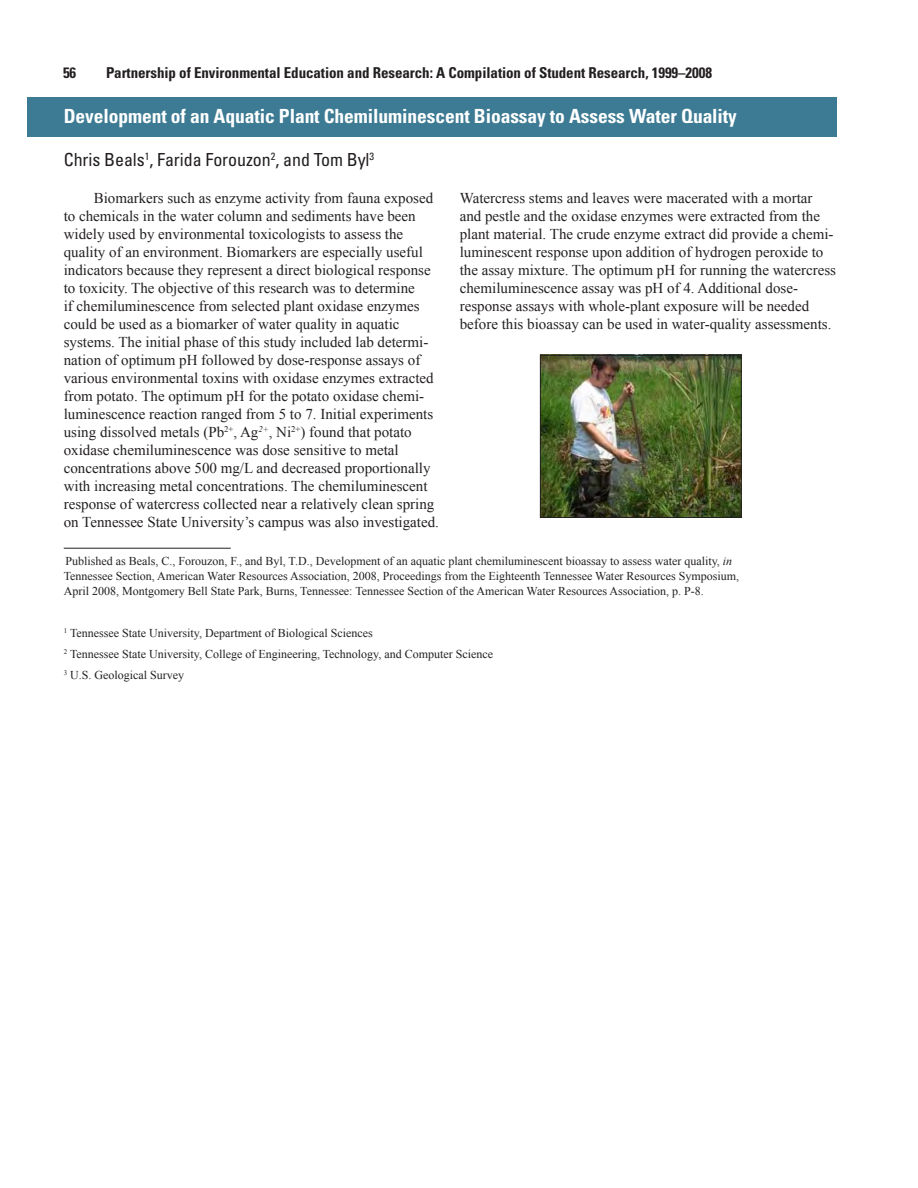
<style>
.page{position:relative;width:918px;height:1188px;background:#fff}
.page>*{position:absolute;margin:0;border:0;box-sizing:border-box;transform-origin:0 0}
.Heading_2{font:700 condensed 19.5px "Univers";letter-spacing:-.005em;color:#fff}
.Heading_2-2{font:condensed 18px "Univers";letter-spacing:-.005em;color:#231f20}
.Body_Text{font:15px/18px "Times New Roman";color:#231f20}
.t1{font:700 condensed 15px "Univers";letter-spacing:-.005em;color:#231f20}
.Footnote{font:12px/15px "Times New Roman";color:#231f20}
.s1{font-style:italic}
</style>
<div class="page">
<div style="left:27px;top:97px;width:810px;height:39px;background:#3c7b93"></div>
<img style="left:542px;top:357px;width:198px;height:159px">
<div style="left:540px;top:355px;width:202px;height:163px;border:1px solid #231f20"></div>
<hr style="left:64px;top:548px;width:167px;height:1px;background:#231f20">
<p class="t1" style="left:63px;top:63px;width:15px">56</p>
<p class="t1" style="left:106px;top:63px;width:608px">Partnership of Environmental Education and Research: A Compilation of Student Research, 1999–2008</p>
<p class="Heading_2" style="left:64px;top:104px;width:675px">Development of an Aquatic Plant Chemiluminescent Bioassay to Assess Water Quality</p>
<p class="Heading_2-2" style="left:64px;top:149px;width:312px">Chris Beals<sup>1</sup>, Farida Forouzon<sup>2</sup>, and Tom Byl<sup>3</sup></p>
<p class="Body_Text" style="left:64px;top:189px;width:377px;text-indent:30px">Biomarkers such as enzyme activity from fauna exposed to chemicals in the water column and sediments have been widely used by environmental toxicologists to assess the quality of an environment. Biomarkers are especially useful indicators because they represent a direct biological response to toxicity. The objective of this research was to determine<br>if chemiluminescence from selected plant oxidase enzymes could be used as a biomarker of water quality in aquatic systems. The initial phase of this study included lab determi&shy;nation of optimum pH followed by dose-response assays of various environmental toxins with oxidase enzymes extracted from potato. The optimum pH for the potato oxidase chemi&shy;luminescence reaction ranged from 5 to 7. Initial experiments using dissolved metals (Pb<sup>2+</sup>, Ag<sup>2+</sup>, Ni<sup>2+</sup>) found that potato oxidase chemiluminescence was dose sensitive to metal concentrations above 500 mg/L and decreased proportionally with increasing metal concentrations. The chemiluminescent response of watercress collected near a relatively clean spring on Tennessee State University’s campus was also investigated.</p>
<p class="Body_Text" style="left:460px;top:189px;width:378px">Watercress stems and leaves were macerated with a mortar and pestle and the oxidase enzymes were extracted from the plant material. The crude enzyme extract did provide a chemi&shy;luminescent response upon addition of hydrogen peroxide to the assay mixture. The optimum pH for running the watercress chemiluminescence assay was pH of 4. Additional dose&shy;response assays with whole-plant exposure will be needed before this bioassay can be used in water-quality assessments.</p>
<p class="Footnote" style="left:64px;top:554px;width:677px">Published as Beals, C., Forouzon, F., and Byl, T.D., Development of an aquatic plant chemiluminescent bioassay to assess water quality, <span class="s1">in<br></span>Tennessee Section, American Water Resources Association, 2008, Proceedings from the Eighteenth Tennessee Water Resources Symposium,<br>April 2008, Montgomery Bell State Park, Burns, Tennessee: Tennessee Section of the American Water Resources Association, p. P-8.</p>
<p class="Footnote" style="left:64px;top:626px;width:310px"><sup>1</sup> Tennessee State University, Department of Biological Sciences</p>
<p class="Footnote" style="left:64px;top:647px;width:431px"><sup>2</sup> Tennessee State University, College of Engineering, Technology, and Computer Science</p>
<p class="Footnote" style="left:64px;top:668px;width:122px"><sup>3</sup> U.S. Geological Survey</p>
</div>
